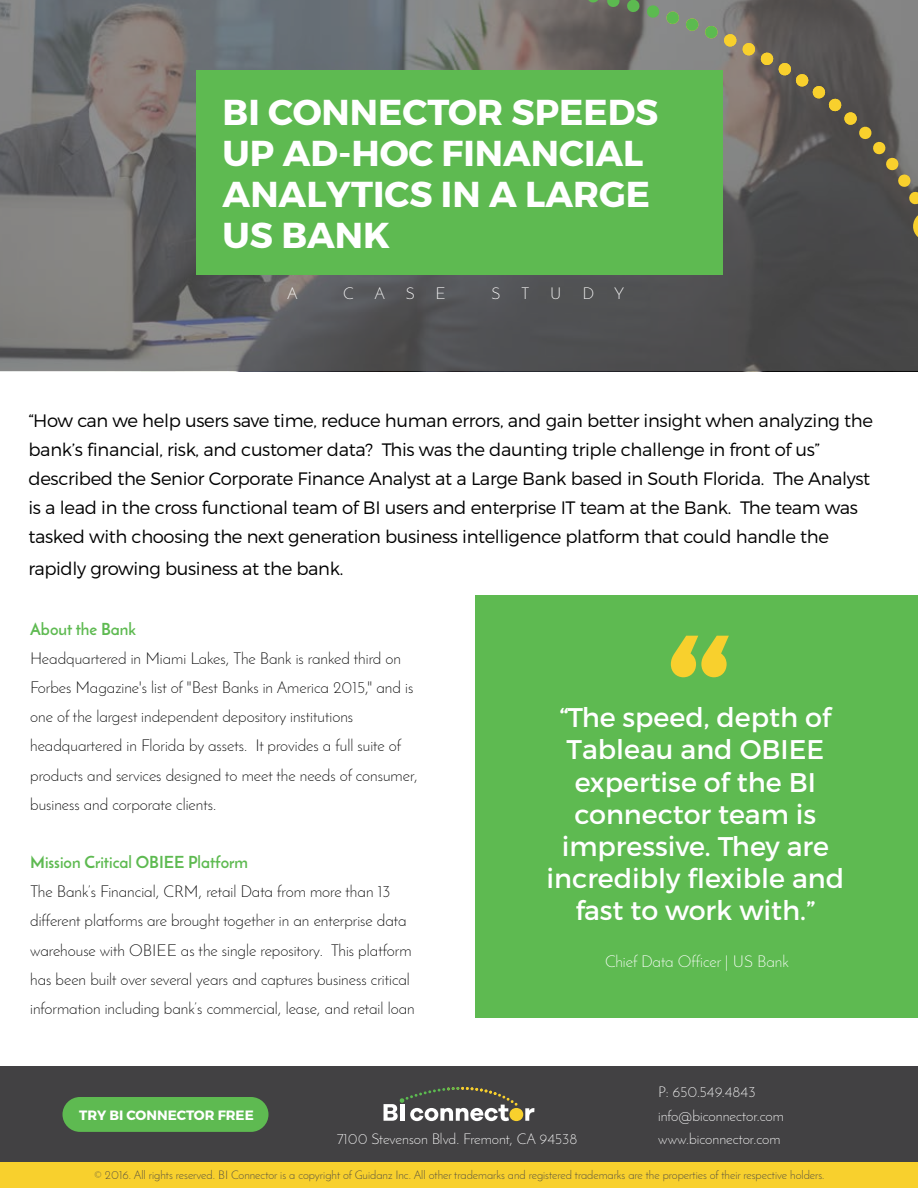
<style>
.page{position:relative;width:918px;height:1188px;background:#fff}
.page>*{position:absolute;margin:0;border:0;box-sizing:border-box;transform-origin:0 0}
.t1{font:700 36px/41.2px "Montserrat";color:#fff}
.t2{font:27px/32.2px "Montserrat";color:#fff;text-align:center}
.t3{font:300 18px/29.2px "Montserrat";letter-spacing:-.02em;color:#000}
.t4{font:300 16.5px/29.2px "Josefin Sans";color:#000}
.t5{font:700 16.5px "Josefin Sans";color:#5eba51}
.t6{font:300 16.5px "Josefin Sans";color:#fff}
.t7{font:300 15px/23.2px "Josefin Sans";color:#fff}
.t8{font:700 13.5px "Montserrat";color:#fff}
.t9{font:300 12px "Josefin Sans";color:#424143}
</style>
<div class="page">
<div style="left:476px;top:595px;width:442px;height:423px;background:#5eba51"></div>
<svg style="left:0;top:0;width:918px;height:371px;background:#646465"></svg>
<div style="left:196px;top:70px;width:526px;height:205px;background:#5eba51"></div>
<div style="left:0;top:1162px;width:918px;height:26px;background:#f8d02d"></div>
<div style="left:0;top:1067px;width:918px;height:95px;background:#424143"></div>
<div style="left:63px;top:1097px;width:205px;height:35px;background:#5eba51;border-radius:17px"></div>
<svg style="left:525px;top:1108px;width:9px;height:13px"></svg>
<div style="left:510px;top:1108px;width:13px;height:13px;background:#f8d02d;border-radius:50%"></div>
<svg style="left:384px;top:1087px;width:134px;height:34px"></svg>
<svg style="left:671px;top:636px;width:58px;height:41px"></svg>
<svg style="left:911px;top:210px;width:7px;height:33px"></svg>
<svg style="left:722px;top:11px;width:196px;height:193px;background:#65635e"></svg>
<svg style="left:587px;top:0;width:13px;height:3px"></svg>
<svg style="left:607px;top:0;width:13px;height:8px"></svg>
<svg style="left:627px;top:0;width:13px;height:13px"></svg>
<svg style="left:646px;top:5px;width:14px;height:13px"></svg>
<svg style="left:666px;top:11px;width:191px;height:114px;background:#6f785e"></svg>
<h1 class="t1" style="left:223px;top:92px;width:437px">BI CONNECTOR SPEEDS<br>UP AD-HOC FINANCIAL<br>ANALYTICS IN A LARGE<br>US BANK</h1>
<p class="t6" style="left:287px;top:283px;width:12px">A</p>
<p class="t6" style="left:343px;top:283px;width:12px">C</p>
<p class="t6" style="left:374px;top:283px;width:12px">A</p>
<p class="t6" style="left:406px;top:283px;width:10px">S</p>
<p class="t6" style="left:436px;top:283px;width:12px">E</p>
<p class="t6" style="left:491px;top:283px;width:10px">S</p>
<p class="t6" style="left:521px;top:283px;width:10px">T</p>
<p class="t6" style="left:550px;top:283px;width:13px">U</p>
<p class="t6" style="left:582px;top:283px;width:43px">D Y</p>
<p class="t3" style="left:28px;top:405px;width:846px">“How can we help users save time, reduce human errors, and gain better insight when analyzing the bank’s financial, risk, and customer data? This was the daunting triple challenge in front of us” described the Senior Corporate Finance Analyst at a Large Bank based in South Florida. The Analyst is a lead in the cross functional team of BI users and enterprise IT team at the Bank. The team was tasked with choosing the next generation business intelligence platform that could handle the</p>
<p class="t3" style="left:28px;top:554px;width:316px">rapidly growing business at the bank.</p>
<p class="t5" style="left:30px;top:618px;width:107px">About the Bank</p>
<p class="t4" style="left:30px;top:643px;width:389px">Headquartered in Miami Lakes, The Bank is ranked third on Forbes Magazine's list of "Best Banks in America 2015," and is one of the largest independent depository institutions headquartered in Florida by assets. It provides a full suite of products and services designed to meet the needs of consumer, business and corporate clients.</p>
<p class="t5" style="left:30px;top:852px;width:219px">Mission Critical OBIEE Platform</p>
<p class="t4" style="left:30px;top:877px;width:386px">The Bank’s Financial, CRM, retail Data from more than 13 different platforms are brought together in an enterprise data warehouse with OBIEE as the single repository. This platform has been built over several years and captures business critical information including bank’s commercial, lease, and retail loan</p>
<p class="t8" style="left:79px;top:1107px;width:176px">TRY BI CONNECTOR FREE</p>
<h2 class="t2" style="left:547px;top:701px;width:299px">“The speed, depth of<br>Tableau and OBIEE expertise of the BI connector team is impressive. They are incredibly flexible and fast to work with.”</h2>
<p class="t6" style="left:605px;top:952px;width:185px">Chief Data Officer | US Bank</p>
<p class="t7" style="left:658px;top:1081px;width:127px">P: 650.549.4843 info@biconnector.com</p>
<p class="t7" style="left:337px;top:1127px;width:242px">7100 Stevenson Blvd. Fremont, CA 94538</p>
<p class="t7" style="left:658px;top:1127px;width:124px">www.biconnector.com</p>
<p class="t9" style="left:94px;top:1168px;width:732px">© 2016. All rights reserved. BI Connector is a copyright of Guidanz Inc. All other trademarks and registered trademarks are the properties of their respective holders.</p>
</div>
